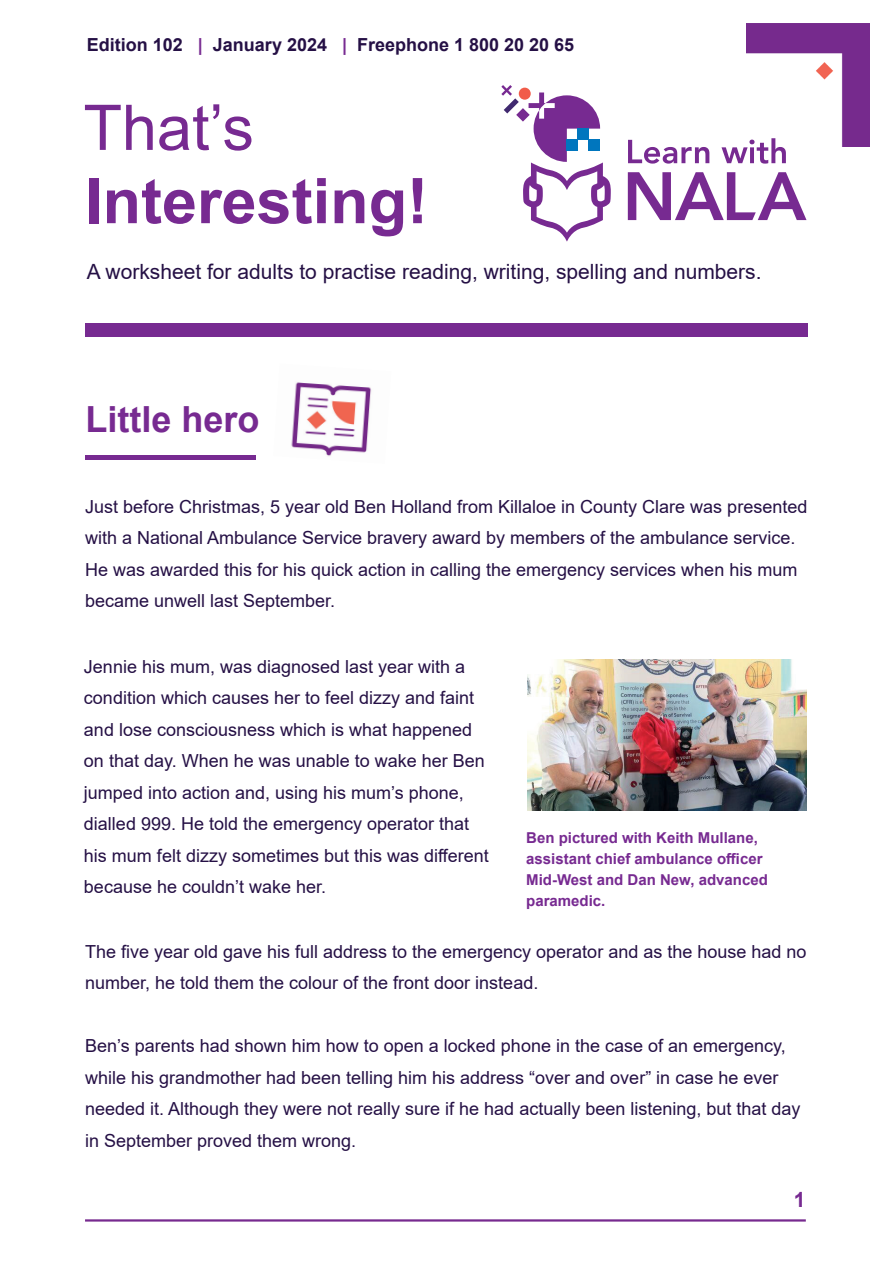
<style>
.page{position:relative;width:893px;height:1263px;background:#fff}
.page>*{position:absolute;margin:0;border:0;box-sizing:border-box;transform-origin:0 0}
.t1{font:700 63px "Arial";color:#772a91}
.t2{font:63px "Arial";color:#772a91}
.t3{font:700 36px "Arial";color:#772a91}
.t4{font:21px "Arial";color:#251045}
.t5{font:700 21px "Arial";color:#772a91}
.t6{font:18px/31.5px "Arial";color:#251045}
.t7{font:700 18px "Arial";color:#251045}
.t8{font:700 15px/21px "Arial";color:#772a91}
.s1{color:#772a91}
</style>
<div class="page">
<div style="left:85px;top:455px;width:170px;height:5px;background:#772a91"></div>
<img style="left:291px;top:382px;width:81px;height:75px">
<img style="left:746px;top:23px;width:124px;height:124px">
<hr style="left:85px;top:1219px;width:721px;height:2px;background:#772a8f">
<div style="left:85px;top:323px;width:723px;height:14px;background:#772a91"></div>
<svg style="left:501px;top:85px;width:110px;height:157px"></svg>
<div style="left:578px;top:129px;width:11px;height:11px;background:#0076be"></div>
<div style="left:567px;top:140px;width:11px;height:11px;background:#0076be"></div>
<svg style="left:628px;top:172px;width:178px;height:48px"></svg>
<svg style="left:628px;top:140px;width:81px;height:24px"></svg>
<svg style="left:721px;top:138px;width:65px;height:26px"></svg>
<img style="left:527px;top:660px;width:280px;height:151px">
<p class="t7" style="left:87px;top:32px;width:489px">Edition 102 <span class="s1">|</span> January 2024 <span class="s1">|</span> Freephone 1 800 20 20 65</p>
<h1 class="t2" style="left:83px;top:84px;width:172px">That’s</h1>
<h1 class="t1" style="left:85px;top:157px;width:345px">Interesting!</h1>
<p class="t4" style="left:87px;top:257px;width:676px">A worksheet for adults to practise reading, writing, spelling and numbers.</p>
<h2 class="t3" style="left:86px;top:394px;width:176px">Little hero</h2>
<p class="t6" style="left:85px;top:491px;width:724px">Just before Christmas, 5 year old Ben Holland from Killaloe in County Clare was presented with a National Ambulance Service bravery award by members of the ambulance service.<br>He was awarded this for his quick action in calling the emergency services when his mum became unwell last September.</p>
<p class="t6" style="left:84px;top:651px;width:406px">Jennie his mum, was diagnosed last year with a condition which causes her to feel dizzy and faint and lose consciousness which is what happened on that day. When he was unable to wake her Ben jumped into action and, using his mum’s phone, dialled 999. He told the emergency operator that his mum felt dizzy sometimes but this was different because he couldn’t wake her.</p>
<p class="t8" style="left:526px;top:827px;width:243px">Ben pictured with Keith Mullane, assistant chief ambulance officer<br>Mid-West and Dan New, advanced paramedic.</p>
<p class="t6" style="left:85px;top:936px;width:723px">The five year old gave his full address to the emergency operator and as the house had no number, he told them the colour of the front door instead.</p>
<p class="t6" style="left:85px;top:1030px;width:717px">Ben’s parents had shown him how to open a locked phone in the case of an emergency, while his grandmother had been telling him his address “over and over” in case he ever needed it. Although they were not really sure if he had actually been listening, but that day in September proved them wrong.</p>
<p class="t5" style="left:794px;top:1184px;width:13px">1</p>
</div>
